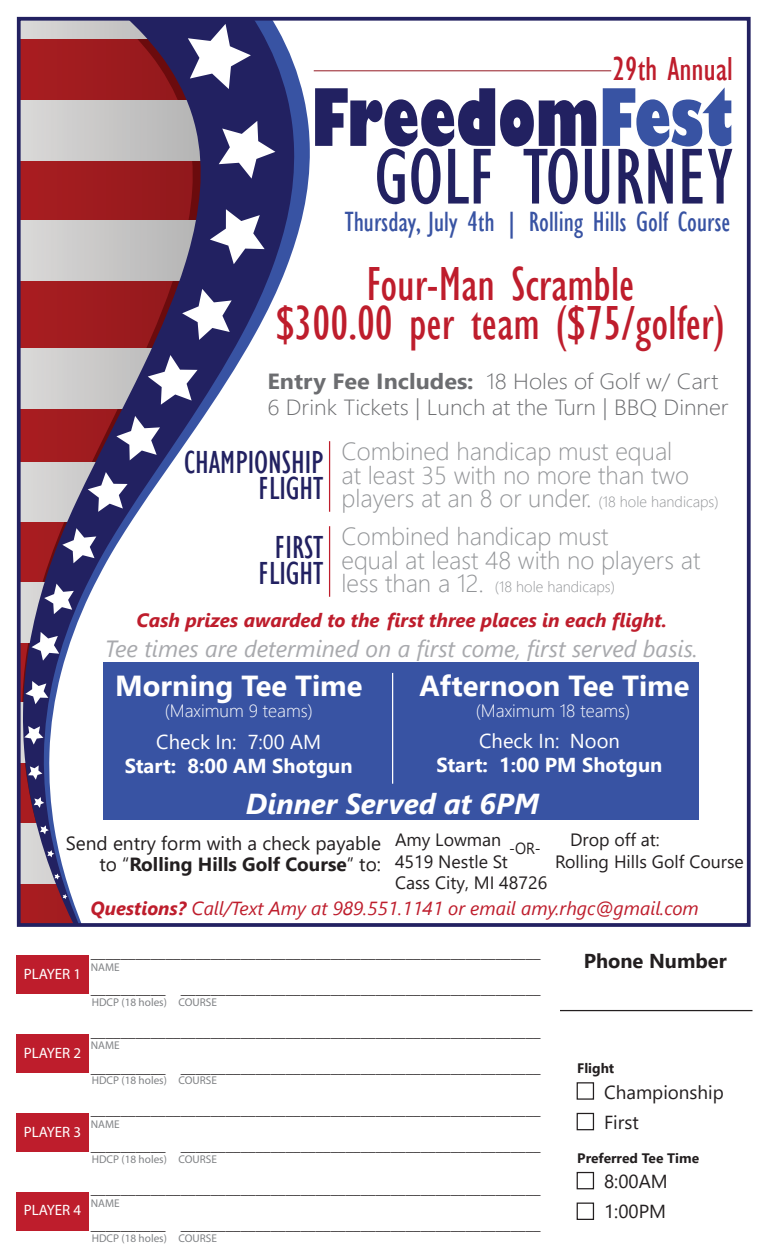
<style>
.page{position:relative;width:765px;height:1260px;background:#fff}
.page>*{position:absolute;margin:0;border:0;box-sizing:border-box;transform-origin:0 0}
.t1{font:condensed 81.88px "Gill Sans";color:#222161}
.t2{font:800 condensed 77.38px "Gill Sans";color:#222161}
.t3{font:condensed 49.12px/39.4px "Gill Sans";color:#be1d2c;text-align:center}
.t4{font:condensed 34.25px "Gill Sans";color:#be1d2c}
.t5{font:condensed 32.88px/26.4px "Gill Sans";color:#222161;text-align:right}
.t6{font:700 29px "Segoe UI";color:#fff}
.t7{font:italic 700 28.75px "Segoe UI";color:#fff}
.t8{font:condensed 28.62px "Gill Sans";color:#3853a3}
.t9{font:300 24.75px/23.8px "Segoe UI";color:#939598}
.t10{font:italic 23.38px "Segoe UI";color:#a8a9ad}
.t11{font:300 21.88px/26.2px "Segoe UI";color:#6c6d70;scale:1.07 1}
.t12{font:700 20.12px "Segoe UI";color:#fff}
.t13{font:20.12px "Segoe UI";color:#fff}
.t14{font:700 20.12px "Segoe UI";color:#231f20}
.t15{font:italic 700 19.25px "Segoe UI";color:#be1d2c}
.t16{font:italic 19px "Segoe UI";color:#be1d2c}
.t17{font:19px/20.6px "Segoe UI";color:#231f20;text-align:right}
.t18{font:18.88px/30.6px "Segoe UI";color:#231f20}
.t19{font:300 17.88px "Segoe UI";color:#fff}
.t20{font:17.75px "Segoe UI";color:#231f20}
.t21{font:16.12px "Segoe UI";color:#231f20;scale:.91 1}
.t22{font:15px "Myriad Pro";color:#231f20}
.t23{font:300 15px "Segoe UI";color:#939598}
.t24{font:15px "Myriad Pro";color:#fff}
.t25{font:700 13.75px "Segoe UI";color:#231f20}
.t26{font:11.25px "Myriad Pro";color:#808285}
.s1{color:#3853a3}
.s2{font-weight:700}
.s3{font-size:15px}
.s4{font-size:24.75px}
</style>
<div class="page">
<svg style="left:295px;top:67px;width:15px;height:596px"></svg>
<svg style="left:23px;top:22px;width:272px;height:900px"></svg>
<svg style="left:188px;top:24px;width:63px;height:65px"></svg>
<svg style="left:219px;top:121px;width:56px;height:58px"></svg>
<svg style="left:210px;top:209px;width:55px;height:55px"></svg>
<svg style="left:182px;top:289px;width:50px;height:51px"></svg>
<svg style="left:148px;top:355px;width:50px;height:50px"></svg>
<svg style="left:116px;top:416px;width:44px;height:44px"></svg>
<svg style="left:88px;top:472px;width:40px;height:40px"></svg>
<svg style="left:62px;top:528px;width:34px;height:35px"></svg>
<svg style="left:44px;top:584px;width:30px;height:30px"></svg>
<svg style="left:31px;top:632px;width:28px;height:29px"></svg>
<svg style="left:25px;top:681px;width:23px;height:23px"></svg>
<svg style="left:24px;top:726px;width:19px;height:19px"></svg>
<svg style="left:28px;top:765px;width:14px;height:15px"></svg>
<svg style="left:34px;top:797px;width:10px;height:11px"></svg>
<svg style="left:40px;top:825px;width:9px;height:9px"></svg>
<svg style="left:47px;top:850px;width:7px;height:7px"></svg>
<svg style="left:54px;top:874px;width:6px;height:6px"></svg>
<svg style="left:63px;top:894px;width:4px;height:5px"></svg>
<div style="left:17px;top:17px;width:734px;height:910px;border:4px solid #222161"></div>
<hr style="left:314px;top:70px;width:297px;height:1px;background:#931922">
<div style="left:16px;top:955px;width:73px;height:39px;background:#be1d2c"></div>
<hr style="left:560px;top:1010px;width:192px;height:1px;background:#231f20">
<div style="left:577px;top:1172px;width:17px;height:17px;border:1px solid #231f20"></div>
<div style="left:577px;top:1203px;width:17px;height:17px;border:1px solid #231f20"></div>
<div style="left:16px;top:1034px;width:73px;height:39px;background:#be1d2c"></div>
<div style="left:16px;top:1113px;width:73px;height:39px;background:#be1d2c"></div>
<div style="left:16px;top:1192px;width:73px;height:38px;background:#be1d2c"></div>
<hr style="left:329px;top:441px;width:1px;height:71px;background:#be1d2c">
<hr style="left:329px;top:526px;width:1px;height:71px;background:#be1d2c">
<div style="left:104px;top:663px;width:595px;height:157px;background:#3853a3"></div>
<hr style="left:392px;top:673px;width:1px;height:111px;background:#fff">
<div style="left:577px;top:1082px;width:17px;height:18px;border:1px solid #231f20"></div>
<div style="left:577px;top:1113px;width:17px;height:17px;border:1px solid #231f20"></div>
<h3 class="t4" style="left:612px;top:49px;width:122px">29th Annual</h3>
<h2 class="t2" style="left:311px;top:69px;width:423px">Freedom<span class="s1">Fest</span></h2>
<h1 class="t1" style="left:374px;top:128px;width:360px">GOLF TOURNEY</h1>
<h3 class="t8" style="left:345px;top:205px;width:387px">Thursday, July 4th | Rolling Hills Golf Course</h3>
<h3 class="t3" style="left:276px;top:264px;width:450px">Four-Man Scramble<br>$300.00 per team ($75/golfer)</h3>
<h3 class="t11" style="left:267px;top:366px;width:433px"><span class="s2">Entry Fee Includes:</span> 18 Holes of Golf w/ Cart<br>6 Drink Tickets | Lunch at the Turn | BBQ Dinner</h3>
<h3 class="t5" style="left:184px;top:449px;width:141px">CHAMPIONSHIP<br>FLIGHT</h3>
<h3 class="t9" style="left:342px;top:437px;width:379px">Combined handicap must equal<br>at least 35 with no more than two players at an 8 or under. <span class="s3">(18 hole handicaps)</span></h3>
<h3 class="t5" style="left:258px;top:534px;width:67px;text-align:center">FIRST<br>FLIGHT</h3>
<h3 class="t9" style="left:342px;top:522px;width:360px">Combined handicap must<br>equal at least 48 with no players at</h3>
<p class="t23" style="left:342px;top:573px;width:275px"><span class="s4">less than a 12.</span> (18 hole handicaps)</p>
<p class="t15" style="left:137px;top:602px;width:532px">Cash prizes awarded to the first three places in each flight.</p>
<h3 class="t10" style="left:105px;top:626px;width:595px">Tee times are determined on a first come, first served basis.</h3>
<h3 class="t6" style="left:115px;top:658px;width:249px">Morning Tee Time</h3>
<h3 class="t6" style="left:420px;top:658px;width:271px">Afternoon Tee Time</h3>
<p class="t19" style="left:165px;top:694px;width:150px">(Maximum 9 teams)</p>
<p class="t19" style="left:476px;top:694px;width:156px">(Maximum 18 teams)</p>
<h3 class="t13" style="left:479px;top:722px;width:142px">Check In: Noon</h3>
<h3 class="t12" style="left:437px;top:746px;width:227px">Start: 1:00 PM Shotgun</h3>
<h3 class="t13" style="left:156px;top:723px;width:166px">Check In: 7:00 AM</h3>
<h3 class="t12" style="left:125px;top:747px;width:229px">Start: 8:00 AM Shotgun</h3>
<h3 class="t7" style="left:246px;top:776px;width:295px">Dinner Served at 6PM</h3>
<p class="t17" style="left:66px;top:831px;width:317px">Send entry form with a check payable to “<span class="s2">Rolling Hills Golf Course</span>” to:</p>
<p class="t20" style="left:395px;top:823px;width:108px">Amy Lowman</p>
<p class="t20" style="left:570px;top:823px;width:91px">Drop off at:</p>
<p class="t20" style="left:395px;top:845px;width:114px">4519 Nestle St</p>
<p class="t20" style="left:555px;top:845px;width:190px">Rolling Hills Golf Course</p>
<p class="t20" style="left:395px;top:866px;width:154px">Cass City, MI 48726</p>
<p class="t21" style="left:509px;top:833px;width:36px">-OR-</p>
<p class="t16" style="left:90px;top:890px;width:610px"><span class="s2">Questions?</span> Call/Text Amy at 989.551.1141 or email amy.rhgc@gmail.com</p>
<p class="t24" style="left:24px;top:965px;width:59px">PLAYER 1</p>
<p class="t22" style="left:91px;top:944px;width:451px">____________________________________________________________</p>
<p class="t22" style="left:91px;top:980px;width:451px">__________ ________________________________________________</p>
<p class="t26" style="left:91px;top:960px;width:30px">NAME</p>
<p class="t26" style="left:92px;top:995px;width:127px">HDCP (18 holes) COURSE</p>
<h3 class="t14" style="left:584px;top:942px;width:145px">Phone Number</h3>
<p class="t24" style="left:24px;top:1044px;width:59px">PLAYER 2</p>
<p class="t22" style="left:91px;top:1022px;width:451px">____________________________________________________________</p>
<p class="t22" style="left:91px;top:1058px;width:451px">__________ ________________________________________________</p>
<p class="t26" style="left:91px;top:1039px;width:30px">NAME</p>
<p class="t26" style="left:92px;top:1074px;width:127px">HDCP (18 holes) COURSE</p>
<p class="t24" style="left:24px;top:1122px;width:59px">PLAYER 3</p>
<p class="t22" style="left:91px;top:1101px;width:451px">____________________________________________________________</p>
<p class="t22" style="left:91px;top:1137px;width:451px">__________ ________________________________________________</p>
<p class="t26" style="left:91px;top:1118px;width:30px">NAME</p>
<p class="t26" style="left:92px;top:1153px;width:127px">HDCP (18 holes) COURSE</p>
<p class="t24" style="left:24px;top:1201px;width:59px">PLAYER 4</p>
<p class="t22" style="left:91px;top:1180px;width:451px">____________________________________________________________</p>
<p class="t22" style="left:91px;top:1216px;width:451px">__________ ________________________________________________</p>
<p class="t26" style="left:91px;top:1196px;width:30px">NAME</p>
<p class="t26" style="left:92px;top:1231px;width:127px">HDCP (18 holes) COURSE</p>
<p class="t25" style="left:577px;top:1055px;width:39px">Flight</p>
<p class="t18" style="left:604px;top:1076px;width:121px;line-height:29.4px">Championship<br>First</p>
<p class="t25" style="left:577px;top:1145px;width:123px">Preferred Tee Time</p>
<p class="t18" style="left:604px;top:1164px;width:65px">8:00AM<br>1:00PM</p>
</div>
